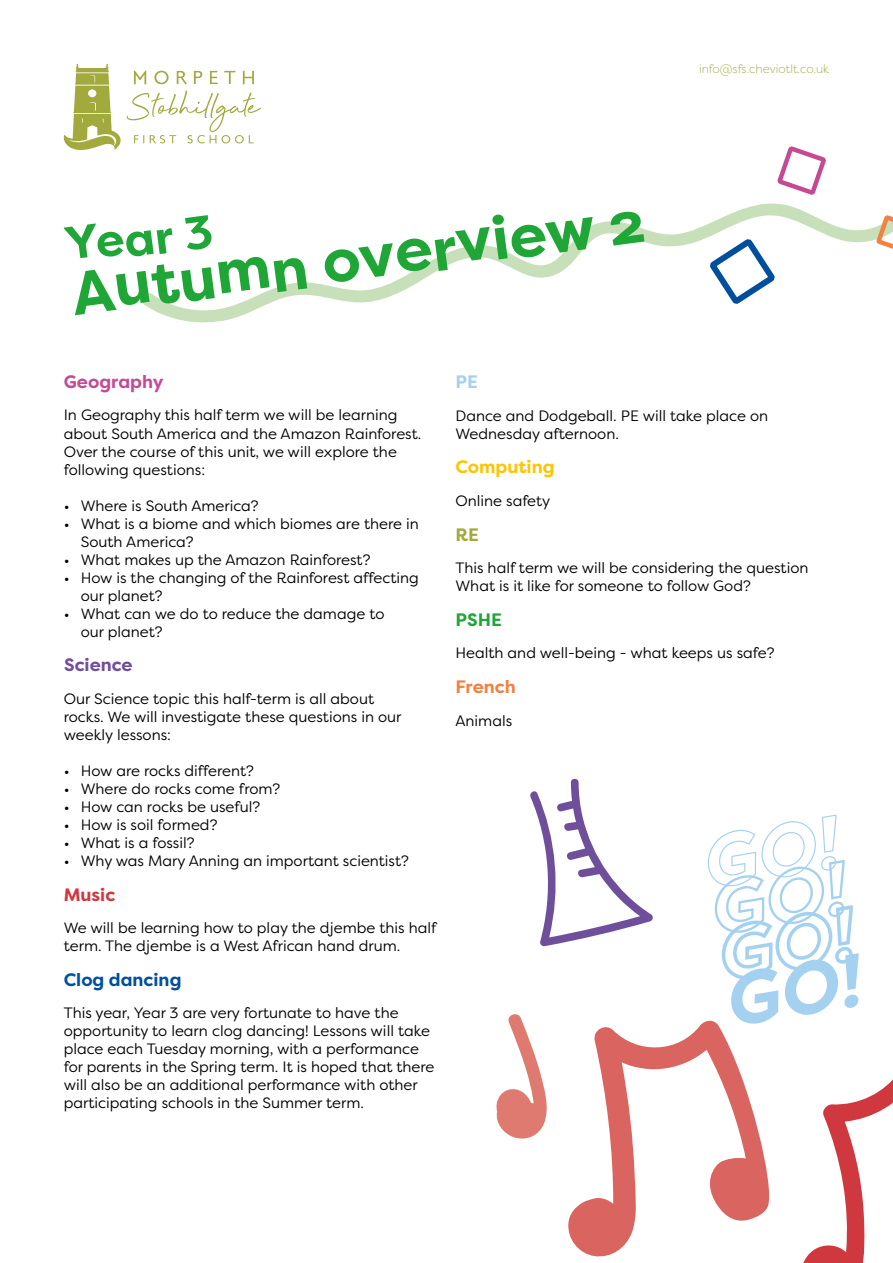
<style>
.page{position:relative;width:893px;height:1263px;background:#fff}
.page>*{position:absolute;margin:0;border:0;box-sizing:border-box;transform-origin:0 0}
.t1{font:700 60.75px "Filson Pro";color:#1fa637}
.t2{font:700 46.35px "Filson Pro";color:#1fa637}
.t3{font:700 18px "Filson Pro";color:#004f9f}
.t4{font:700 18px "Filson Pro";color:#c54a95}
.t5{font:700 18px "Filson Pro";color:#fdc500}
.t6{font:700 18px "Filson Pro";color:#6f4f9b}
.t7{font:700 18px "Filson Pro";color:#f08243}
.t8{font:700 18px "Filson Pro";color:#d0383f}
.t9{font:700 18px "Filson Pro";color:#1fa637}
.t10{font:700 18px "Filson Pro";color:#a2a93d}
.t11{font:700 18px "Filson Pro";color:#a5d1f1}
.t12{font:15px/18px "Filson Pro";color:#000}
.t13{font:300 12px "Filson Pro";color:#a2a93d}
</style>
<div class="page">
<svg style="left:63px;top:64px;width:198px;height:86px"></svg>
<svg style="left:708px;top:814px;width:151px;height:204px"></svg>
<svg style="left:568px;top:1018px;width:203px;height:239px"></svg>
<svg style="left:803px;top:1079px;width:90px;height:184px"></svg>
<svg style="left:496px;top:1014px;width:51px;height:125px"></svg>
<svg style="left:530px;top:778px;width:123px;height:169px"></svg>
<svg style="left:141px;top:203px;width:732px;height:120px"></svg>
<svg style="left:706px;top:234px;width:74px;height:75px"></svg>
<svg style="left:777px;top:146px;width:49px;height:49px"></svg>
<svg style="left:873px;top:215px;width:20px;height:34px"></svg>
<h1 class="t1" style="left:67px;top:254px;width:579px;rotate:-7deg">Autumn overview 2</h1>
<h2 class="t2" style="left:62px;top:221px;width:149px;rotate:-8deg">Year 3</h2>
<p class="t4" style="left:64px;top:370px;width:101px">Geography</p>
<p class="t11" style="left:455px;top:370px;width:24px">PE</p>
<p class="t13" style="left:699px;top:61px;width:132px">info@sfs.cheviotlt.co.uk</p>
<p class="t12" style="left:64px;top:406px;width:359px">In Geography this half term we will be learning about South America and the Amazon Rainforest.<br>Over the course of this unit, we will explore the following questions:</p>
<p class="t12" style="left:64px;top:496px;width:196px">• Where is South America?</p>
<p class="t12" style="left:81px;top:514px;width:340px;text-indent:-17px">• What is a biome and which biomes are there in<br>South America?</p>
<p class="t12" style="left:64px;top:550px;width:308px">• What makes up the Amazon Rainforest?</p>
<p class="t12" style="left:81px;top:568px;width:340px;text-indent:-17px">• How is the changing of the Rainforest affecting our planet?</p>
<p class="t12" style="left:81px;top:604px;width:305px;text-indent:-17px">• What can we do to reduce the damage to our planet?</p>
<p class="t6" style="left:64px;top:654px;width:70px">Science</p>
<p class="t12" style="left:64px;top:689px;width:339px">Our Science topic this half-term is all about rocks. We will investigate these questions in our weekly lessons:</p>
<p class="t12" style="left:64px;top:761px;width:192px">• How are rocks different?</p>
<p class="t12" style="left:64px;top:779px;width:218px">• Where do rocks come from?</p>
<p class="t12" style="left:64px;top:797px;width:198px">• How can rocks be useful?</p>
<p class="t12" style="left:64px;top:815px;width:155px">• How is soil formed?</p>
<p class="t12" style="left:64px;top:833px;width:132px">• What is a fossil?</p>
<p class="t12" style="left:64px;top:851px;width:347px">• Why was Mary Anning an important scientist?</p>
<p class="t8" style="left:64px;top:883px;width:53px">Music</p>
<p class="t12" style="left:64px;top:918px;width:374px">We will be learning how to play the djembe this half term. The djembe is a West African hand drum.</p>
<p class="t3" style="left:64px;top:968px;width:119px">Clog dancing</p>
<p class="t12" style="left:64px;top:1004px;width:372px">This year, Year 3 are very fortunate to have the opportunity to learn clog dancing! Lessons will take place each Tuesday morning, with a performance for parents in the Spring term. It is hoped that there will also be an additional performance with other participating schools in the Summer term.</p>
<p class="t12" style="left:455px;top:406px;width:314px">Dance and Dodgeball. PE will take place on<br>Wednesday afternoon.</p>
<p class="t5" style="left:455px;top:456px;width:101px">Computing</p>
<p class="t12" style="left:455px;top:491px;width:96px">Online safety</p>
<p class="t10" style="left:455px;top:523px;width:25px">RE</p>
<p class="t12" style="left:455px;top:558px;width:354px">This half term we will be considering the question<br>What is it like for someone to follow God?</p>
<p class="t9" style="left:455px;top:608px;width:48px">PSHE</p>
<p class="t12" style="left:455px;top:644px;width:320px">Health and well-being - what keeps us safe?</p>
<p class="t7" style="left:455px;top:675px;width:62px">French</p>
<p class="t12" style="left:455px;top:711px;width:58px">Animals</p>
</div>
